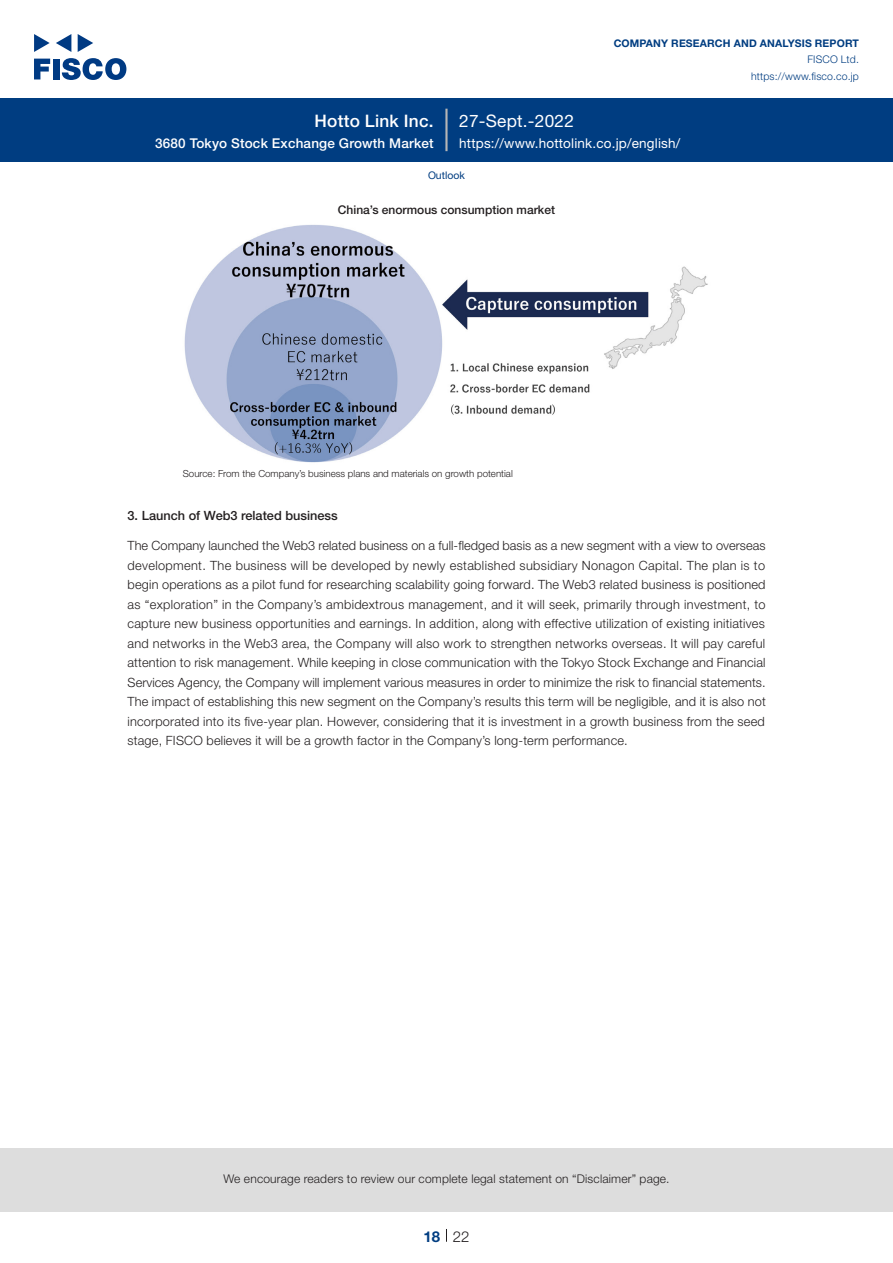
<style>
.page{position:relative;width:893px;height:1263px;background:#fff}
.page>*{position:absolute;margin:0;border:0;box-sizing:border-box;transform-origin:0 0}
.t1{font:17.25px "Helvetica Neue LT Std";letter-spacing:.015em;color:#fff}
.t2{font:500 17.25px "Helvetica Neue LT Std";letter-spacing:.015em;color:#fff}
.t3{font:300 15px "Helvetica Neue LT Std";color:#231f20}
.t4{font:700 15px "Helvetica Neue LT Std";color:#003d81}
.t5{font:13.5px "Helvetica Neue LT Std";letter-spacing:.015em;color:#fff}
.t6{font:500 13.5px "Helvetica Neue LT Std";letter-spacing:.015em;color:#fff}
.t7{font:300 12.75px/19.5px "Helvetica Neue LT Std";letter-spacing:.015em;color:#231f20;text-align:justify}
.t8{font:500 12.75px "Helvetica Neue LT Std";color:#231f20}
.t9{font:300 12px "Helvetica Neue LT Std";letter-spacing:.015em;color:#231f20}
.t10{font:500 12px "Helvetica Neue LT Std";color:#231f20}
.t11{font:700 10.5px "Helvetica Neue LT Std";letter-spacing:.015em;color:#003d81}
.t12{font:300 10.5px/16.5px "Helvetica Neue LT Std";letter-spacing:.015em;color:#003d81;text-align:right}
.t13{font:10.5px "Helvetica Neue LT Std";color:#003d81}
.t14{font:300 9.75px "Helvetica Neue LT Std";color:#231f20}
</style>
<div class="page">
<div style="left:0;top:1148px;width:893px;height:64px;background:#ddd"></div>
<svg style="left:34px;top:59px;width:16px;height:20px"></svg>
<div style="left:53px;top:59px;width:6px;height:20px;background:#003a83"></div>
<svg style="left:62px;top:58px;width:64px;height:22px"></svg>
<svg style="left:34px;top:34px;width:16px;height:18px"></svg>
<svg style="left:78px;top:34px;width:15px;height:18px"></svg>
<svg style="left:56px;top:34px;width:15px;height:18px"></svg>
<div style="left:0;top:98px;width:893px;height:64px;background:#003d81"></div>
<hr style="left:445px;top:109px;width:3px;height:42px;background:#b5b5b6">
<svg style="left:446px;top:1229px;width:1px;height:13px"></svg>
<img style="left:184px;top:225px;width:524px;height:238px">
<h1 class="t2" style="left:315px;top:110px;width:121px">Hotto Link Inc.</h1>
<p class="t6" style="left:155px;top:135px;width:280px">3680 Tokyo Stock Exchange Growth Market</p>
<h1 class="t1" style="left:459px;top:110px;width:116px">27-Sept.-2022</h1>
<p class="t11" style="left:614px;top:37px;width:247px">COMPANY RESEARCH AND ANALYSIS REPORT</p>
<p class="t12" style="left:751px;top:51px;width:109px">FISCO Ltd. https://www.fisco.co j p.</p>
<p class="t5" style="left:459px;top:135px;width:223px">https://www.hottolink.co j p. /english/</p>
<p class="t13" style="left:428px;top:169px;width:38px">Outlook</p>
<p class="t10" style="left:338px;top:203px;width:219px">China s’ enormous consumption market</p>
<p class="t14" style="left:183px;top:467px;width:331px">Source: From the Company s’ business plans and materials on growth potential</p>
<p class="t8" style="left:128px;top:508px;width:212px">3. Launch of Web3 related business</p>
<p class="t7" style="left:128px;top:536px;width:640px">The Company launched the Web3 related business on a full-fledged basis as a new segment with a view to overseas development. The business will be developed by newly established subsidiary Nonagon Capital. The plan is to begin operations as a pilot fund for researching scalability going forward. The Web3 related business is positioned as “exploration” in the Company s’ ambidextrous management, and it will seek, primarily through investment, to capture new business opportunities and earnings In. addition, along with effective utilization of existing initiatives and networks in the Web3 area, the Company will also work to strengthen networks overseas It. will pay careful attention to risk management. While keeping in close communication with the Tokyo Stock Exchange and Financial Services Agency, the Company will implement various measures in order to minimize the risk to financial statements.<br>The impact of establishing this new segment on the Company s’ results this term will be negligible, and isit also not incorporated into its five-year plan. However, considering that isit investment in a growth business from the seed stage, FISCO believes it will be a growth factor in the Company s’ long-term performance.</p>
<p class="t9" style="left:223px;top:1171px;width:448px">We encourage readers to review our complete legal statement on “Disclaimer” page.</p>
<p class="t4" style="left:423px;top:1227px;width:18px">18</p>
<p class="t3" style="left:453px;top:1227px;width:18px">22</p>
</div>
